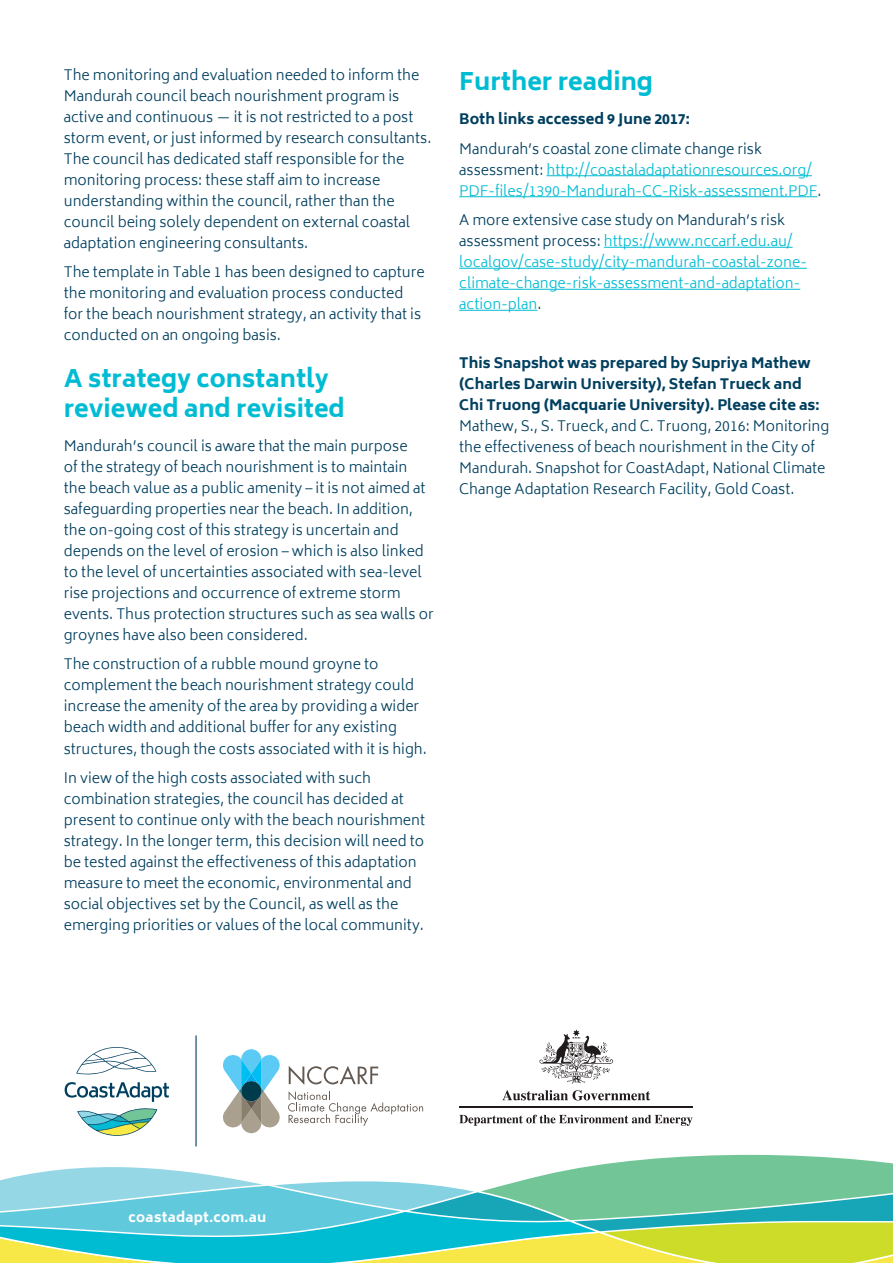
<style>
.page{position:relative;width:893px;height:1263px;background:#fff}
.page>*{position:absolute;margin:0;border:0;box-sizing:border-box;transform-origin:0 0}
.t1{font:800 24px/30px "Biryani";color:#00bcd3}
.t2{font:300 14.25px/21px "Biryani";color:#003f5f}
.t3{font:300 14.25px/21px "Biryani";color:#00bcd3}
.t4{font:800 14.25px/21px "Biryani";color:#003f5f}
.t5{font:800 13.5px "Biryani";letter-spacing:.02em;color:#fff}
.s1{color:#003f5f}
</style>
<div class="page">
<svg style="left:0;top:1154px;width:893px;height:109px"></svg>
<hr style="left:546px;top:175px;width:266px;height:1px;background:#00bcd3">
<hr style="left:459px;top:196px;width:358px;height:1px;background:#00bcd3">
<hr style="left:604px;top:247px;width:189px;height:1px;background:#00bcd3">
<hr style="left:459px;top:268px;width:348px;height:1px;background:#00bcd3">
<hr style="left:459px;top:289px;width:341px;height:1px;background:#00bcd3">
<hr style="left:459px;top:310px;width:78px;height:1px;background:#00bcd3">
<svg style="left:77px;top:1108px;width:80px;height:28px"></svg>
<svg style="left:76px;top:1047px;width:80px;height:28px"></svg>
<svg style="left:65px;top:1082px;width:104px;height:20px"></svg>
<svg style="left:223px;top:1049px;width:57px;height:84px"></svg>
<svg style="left:288px;top:1091px;width:135px;height:35px"></svg>
<svg style="left:289px;top:1066px;width:89px;height:19px"></svg>
<hr style="left:195px;top:1035px;width:2px;height:111px;background:#003f5f">
<svg style="left:539px;top:1029px;width:74px;height:54px"></svg>
<svg style="left:502px;top:1090px;width:148px;height:10px"></svg>
<svg style="left:459px;top:1115px;width:234px;height:11px"></svg>
<hr style="left:459px;top:1106px;width:233px;height:1px;background:#201a1b">
<p class="t2" style="left:64px;top:64px;width:369px">The monitoring and evaluation needed to inform the Mandurah council beach nourishment program is active and continuous — it is not restricted to a post storm event, or just informed by research consultants.<br>The council has dedicated staff responsible for the monitoring process: these staff aim to increase understanding within the council, rather than the council being solely dependent on external coastal adaptation engineering consultants.</p>
<p class="t2" style="left:64px;top:262px;width:362px">The template in Table 1 has been designed to capture the monitoring and evaluation process conducted for the beach nourishment strategy, an activity that is conducted on an ongoing basis.</p>
<h1 class="t1" style="left:64px;top:364px;width:283px">A strategy constantly reviewed and revisited</h1>
<p class="t2" style="left:64px;top:435px;width:371px">Mandurah’s council is aware that the main purpose<br>of the strategy of beach nourishment is to maintain<br>the beach value as a public amenity – it is not aimed at safeguarding properties near the beach. In addition, the on-going cost of this strategy is uncertain and depends on the level of erosion – which is also linked to the level of uncertainties associated with sea-level rise projections and occurrence of extreme storm events. Thus protection structures such as sea walls or groynes have also been considered.</p>
<p class="t2" style="left:64px;top:654px;width:364px">The construction of a rubble mound groyne to complement the beach nourishment strategy could increase the amenity of the area by providing a wider beach width and additional buffer for any existing structures, though the costs associated with it is high.</p>
<p class="t2" style="left:64px;top:767px;width:363px">In view of the high costs associated with such combination strategies, the council has decided at present to continue only with the beach nourishment strategy. In the longer term, this decision will need to be tested against the effectiveness of this adaptation measure to meet the economic, environmental and social objectives set by the Council, as well as the emerging priorities or values of the local community.</p>
<h1 class="t1" style="left:459px;top:67px;width:195px">Further reading</h1>
<p class="t4" style="left:459px;top:109px;width:232px">Both links accessed 9 June 2017:</p>
<p class="t3" style="left:459px;top:138px;width:364px"><span class="s1">Mandurah’s coastal zone climate change risk assessment:</span> http://coastaladaptationresources.org/<br>PDF-files/1390-Mandurah-CC-Risk-assessment.PDF<span class="s1">.</span></p>
<p class="t3" style="left:459px;top:210px;width:349px"><span class="s1">A more extensive case study on Mandurah’s risk assessment process:</span> https://www.nccarf.edu.au/ localgov/case-study/city-mandurah-coastal-zone&shy;climate-change-risk-assessment-and-adaptation&shy;action-plan<span class="s1">.</span></p>
<p class="t4" style="left:459px;top:353px;width:362px">This Snapshot was prepared by Supriya Mathew (Charles Darwin University), Stefan Trueck and<br>Chi Truong (Macquarie University). Please cite as:</p>
<p class="t2" style="left:459px;top:416px;width:371px">Mathew, S., S. Trueck, and C. Truong, 2016: Monitoring the effectiveness of beach nourishment in the City of Mandurah. Snapshot for CoastAdapt, National Climate Change Adaptation Research Facility, Gold Coast.</p>
<p class="t5" style="left:129px;top:1209px;width:139px">coastadapt.com.au</p>
</div>
